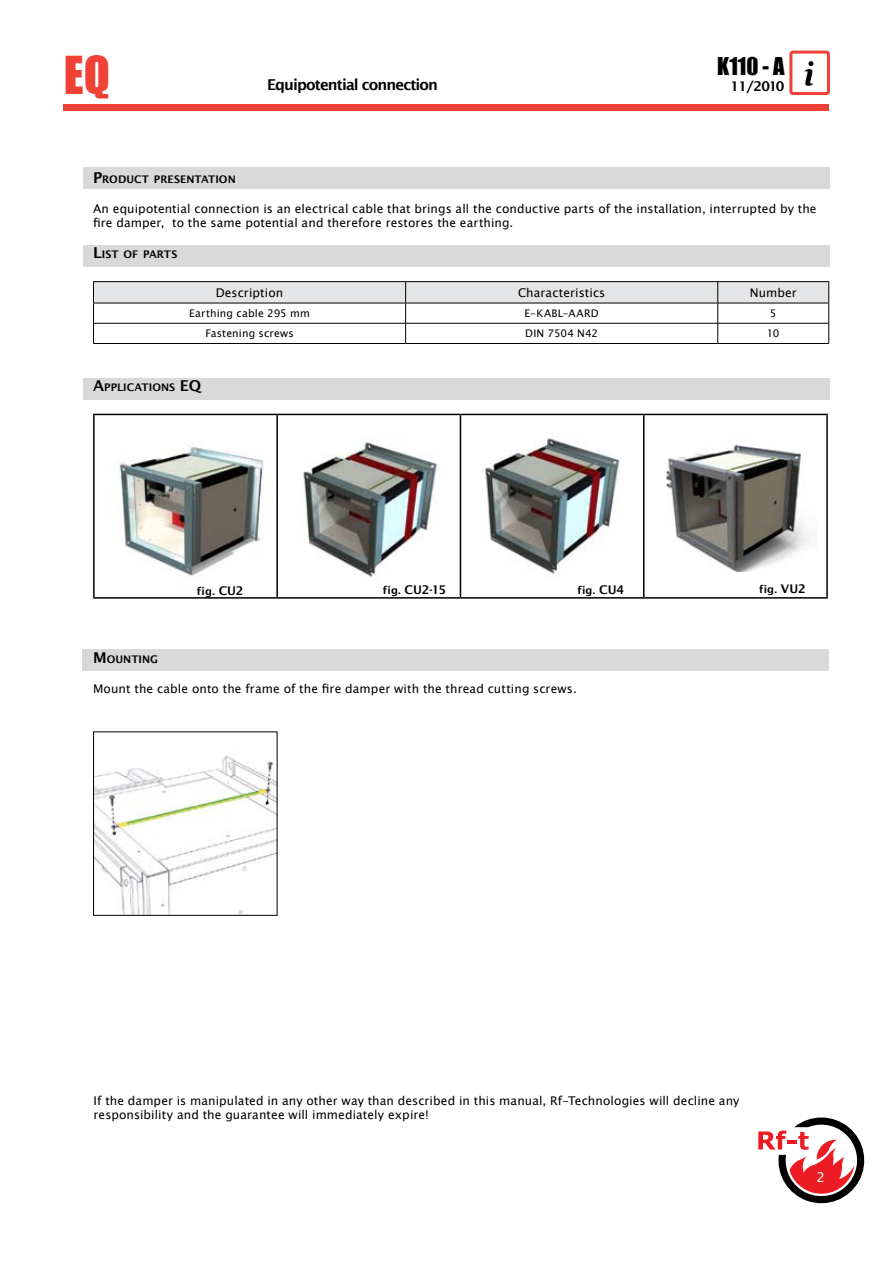
<style>
.page{position:relative;width:893px;height:1263px;background:#fff}
.page>*{position:absolute;margin:0;border:0;box-sizing:border-box;transform-origin:0 0}
.t1{font:48px "Impact";color:#ef4135}
.t2{font:22.5px "Impact";color:#000}
.t3{font:600 15px "Lucida Sans";letter-spacing:-.06em;color:#000}
.t4{font:600 13.5px "Lucida Sans";letter-spacing:-.075em;color:#000}
.t5{font:13.5px "Lucida Sans";color:#fff}
.t6{font:12px/13.5px "Lucida Sans Unicode";letter-spacing:.01em;color:#000}
.t7{font:600 12px "Lucida Sans";color:#000}
.t8{font:10.5px "Lucida Sans Unicode";letter-spacing:.015em;color:#000}
.t9{font:600 10.5px "Lucida Sans";letter-spacing:.005em;color:#000}
.t10{font:600 10.5px "Lucida Sans";letter-spacing:.02em;color:#000}
.s1{font-size:15px}
.s2{font-size:12px}
.s3{font-size:10.5px}
</style>
<div class="page">
<div style="left:64px;top:104px;width:765px;height:7px;background:#ef4135"></div>
<svg style="left:804px;top:61px;width:9px;height:25px"></svg>
<div style="left:789px;top:51px;width:41px;height:44px;border:3px solid #ef4135;border-radius:2px"></div>
<svg style="left:758px;top:1117px;width:107px;height:87px"></svg>
<div style="left:83px;top:650px;width:746px;height:21px;background:#d9d9d9"></div>
<div style="left:83px;top:378px;width:746px;height:21px;background:#d9d9d9"></div>
<div style="left:83px;top:167px;width:746px;height:21px;background:#d9d9d9"></div>
<div style="left:83px;top:245px;width:746px;height:22px;background:#d9d9d9"></div>
<hr style="left:93px;top:343px;width:313px;height:1px;background:#000">
<hr style="left:406px;top:343px;width:312px;height:1px;background:#000">
<hr style="left:718px;top:343px;width:111px;height:1px;background:#000">
<hr style="left:93px;top:281px;width:313px;height:1px;background:#000">
<hr style="left:406px;top:281px;width:312px;height:1px;background:#000">
<hr style="left:718px;top:281px;width:111px;height:1px;background:#000">
<svg style="left:93px;top:282px;width:736px;height:61px"></svg>
<hr style="left:93px;top:303px;width:313px;height:1px;background:#000">
<hr style="left:406px;top:303px;width:312px;height:1px;background:#000">
<hr style="left:718px;top:303px;width:111px;height:1px;background:#000">
<hr style="left:93px;top:414px;width:184px;height:1px;background:#000">
<hr style="left:93px;top:415px;width:2px;height:182px;background:#000">
<hr style="left:277px;top:414px;width:183px;height:1px;background:#000">
<hr style="left:276px;top:415px;width:2px;height:182px;background:#000">
<hr style="left:460px;top:414px;width:184px;height:1px;background:#000">
<hr style="left:460px;top:415px;width:1px;height:182px;background:#000">
<hr style="left:644px;top:414px;width:184px;height:1px;background:#000">
<hr style="left:643px;top:415px;width:1px;height:182px;background:#000">
<hr style="left:826px;top:415px;width:2px;height:182px;background:#000">
<hr style="left:93px;top:597px;width:184px;height:2px;background:#000">
<hr style="left:277px;top:597px;width:183px;height:2px;background:#000">
<hr style="left:460px;top:597px;width:184px;height:2px;background:#000">
<hr style="left:644px;top:597px;width:184px;height:2px;background:#000">
<img style="left:118px;top:446px;width:146px;height:130px">
<img style="left:666px;top:444px;width:143px;height:127px">
<img style="left:482px;top:437px;width:138px;height:138px">
<img style="left:303px;top:442px;width:136px;height:136px">
<img style="left:95px;top:755px;width:180px;height:159px">
<div style="left:93px;top:731px;width:184px;height:185px;border:1px solid #000"></div>
<h1 class="t1" style="left:64px;top:38px;width:48px">EQ</h1>
<p class="t3" style="left:267px;top:76px;width:173px">Equipotential connection</p>
<h2 class="t2" style="left:717px;top:49px;width:69px">K110 - A</h2>
<p class="t4" style="left:730px;top:79px;width:56px">11/2010</p>
<p class="t9" style="left:93px;top:173px;width:144px"><span class="s1">P</span>RODUCT PRESENTATION</p>
<p class="t6" style="left:93px;top:202px;width:725px">An equipotential connection is an electrical cable that brings all the conductive parts of the installation, interrupted by the fire damper, to the same potential and therefore restores the earthing.</p>
<p class="t9" style="left:93px;top:248px;width:86px"><span class="s1">L</span>IST OF PARTS</p>
<p class="t6" style="left:216px;top:286px;width:69px">Description</p>
<p class="t6" style="left:518px;top:286px;width:89px">Characteristics</p>
<p class="t6" style="left:750px;top:286px;width:49px">Number</p>
<p class="t8" style="left:189px;top:305px;width:122px">Earthing cable 295 mm</p>
<p class="t8" style="left:525px;top:305px;width:76px">E-KABL-AARD</p>
<p class="t8" style="left:770px;top:305px;width:8px">5</p>
<p class="t8" style="left:205px;top:325px;width:90px">Fastening screws</p>
<p class="t8" style="left:525px;top:325px;width:74px">DIN 7504 N42</p>
<p class="t8" style="left:767px;top:325px;width:14px">10</p>
<p class="t9" style="left:93px;top:381px;width:110px"><span class="s1">A</span>PPLICATIONS <span class="s1">EQ</span></p>
<p class="t10" style="left:197px;top:585px;width:48px">fig. <span class="s2">CU2</span></p>
<p class="t7" style="left:383px;top:583px;width:65px"><span class="s3">fig.</span> CU2-15</p>
<p class="t10" style="left:577px;top:584px;width:48px">fig. <span class="s2">CU4</span></p>
<p class="t10" style="left:759px;top:583px;width:48px">fig. <span class="s2">VU2</span></p>
<p class="t9" style="left:93px;top:653px;width:66px"><span class="s1">M</span>OUNTING</p>
<p class="t6" style="left:93px;top:682px;width:485px">Mount the cable onto the frame of the fire damper with the thread cutting screws.</p>
<p class="t6" style="left:94px;top:1094px;width:647px">If the damper is manipulated in any other way than described in this manual, Rf-Technologies will decline any responsibility and the guarantee will immediately expire!</p>
<p class="t5" style="left:816px;top:1169px;width:10px">2</p>
</div>
